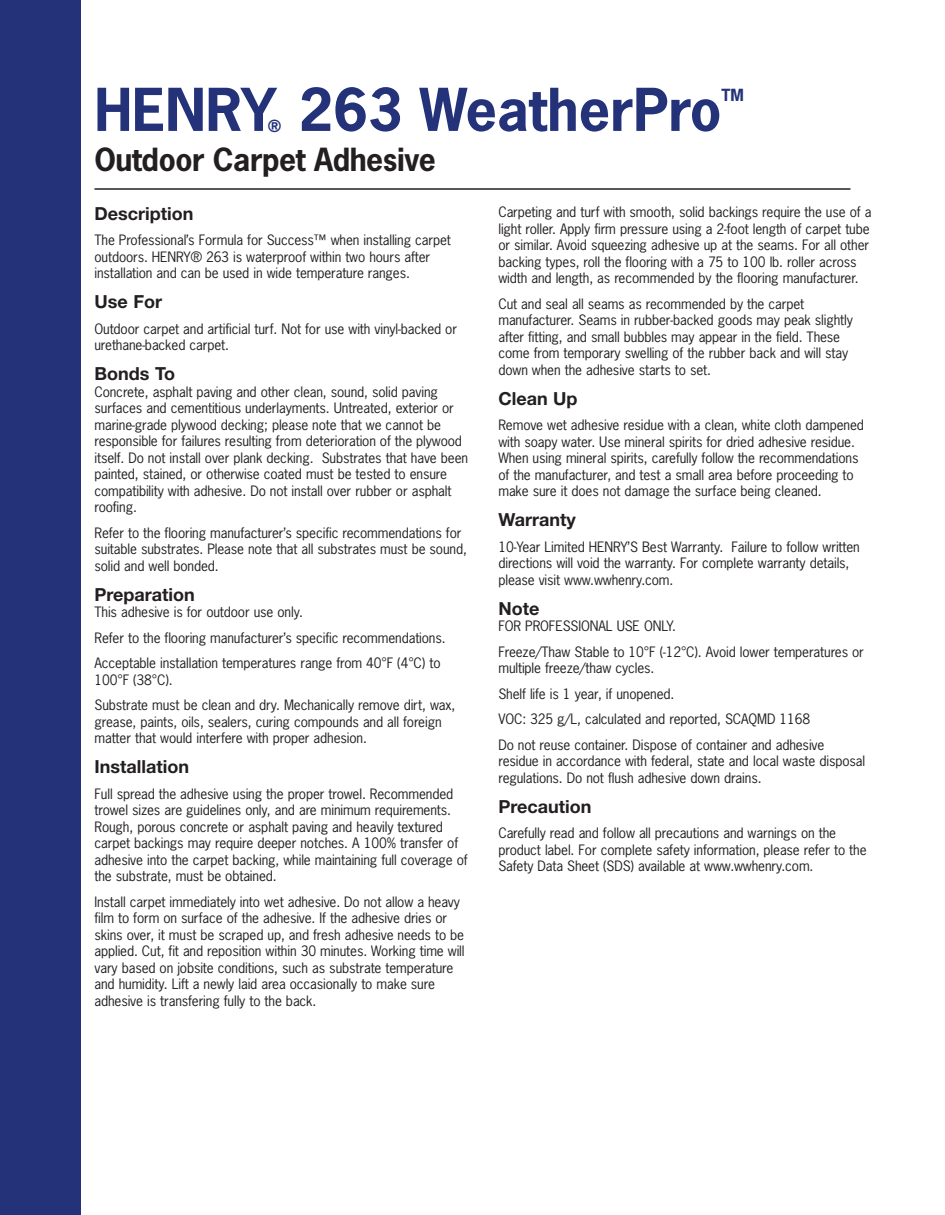
<style>
.page{position:relative;width:945px;height:1215px;background:#fff}
.page>*{position:absolute;margin:0;border:0;box-sizing:border-box;transform-origin:0 0}
.t1{font:700 55.5px "News Gothic Std";color:#243379}
.t2{font:700 30px "News Gothic Std";letter-spacing:-.015em;color:#231f20}
.t3{font:700 18px "Helvetica Neue LT Std";color:#231f20}
.t4{font:700 15.75px "News Gothic Std";color:#243379}
.t5{font:13.5px/16.5px "News Gothic Std";letter-spacing:-.01em;color:#231f20}
</style>
<div class="page">
<div style="left:0;top:0;width:81px;height:1215px;background:#243379"></div>
<hr style="left:94px;top:188px;width:756px;height:2px;background:#231f20">
<h1 class="t1" style="left:94px;top:73px;width:628px">HENRY 263 WeatherPro</h1>
<p class="t4" style="left:721px;top:85px;width:24px">TM</p>
<p class="t4" style="left:268px;top:116px;width:15px">®</p>
<h2 class="t2" style="left:94px;top:140px;width:343px">Outdoor Carpet Adhesive</h2>
<h3 class="t3" style="left:94px;top:202px;width:100px">Description</h3>
<p class="t5" style="left:94px;top:232px;width:358px">The Professional’s Formula for Success™ when installing carpet outdoors. HENRY® 263 is waterproof within two hours after installation and can be used in wide temperature ranges.</p>
<h3 class="t3" style="left:94px;top:291px;width:69px">Use For</h3>
<p class="t5" style="left:94px;top:320px;width:364px">Outdoor carpet and artificial turf. Not for use with vinyl-backed or urethane-backed carpet.</p>
<h3 class="t3" style="left:94px;top:363px;width:82px">Bonds To</h3>
<p class="t5" style="left:94px;top:383px;width:375px">Concrete, asphalt paving and other clean, sound, solid paving surfaces and cementitious underlayments. Untreated, exterior or marine-grade plywood decking; please note that we cannot be responsible for failures resulting from deterioration of the plywood itself. Do not install over plank decking. Substrates that have been painted, stained, or otherwise coated must be tested to ensure compatibility with adhesive. Do not install over rubber or asphalt roofing.</p>
<p class="t5" style="left:94px;top:524px;width:374px">Refer to the flooring manufacturer’s specific recommendations for suitable substrates. Please note that all substrates must be sound, solid and well bonded.</p>
<h3 class="t3" style="left:94px;top:583px;width:102px">Preparation</h3>
<p class="t5" style="left:94px;top:599px;width:353px;line-height:25.5px">This adhesive is for outdoor use only.<br>Refer to the flooring manufacturer’s specific recommendations.<br>Acceptable installation temperatures range from 40°F (4°C) to</p>
<p class="t5" style="left:94px;top:667px;width:362px;line-height:25.5px">100°F (38°C).<br>Substrate must be clean and dry. Mechanically remove dirt, wax,</p>
<p class="t5" style="left:94px;top:713px;width:349px">grease, paints, oils, sealers, curing compounds and all foreign matter that would interfere with proper adhesion.</p>
<h3 class="t3" style="left:94px;top:756px;width:96px">Installation</h3>
<p class="t5" style="left:94px;top:785px;width:375px">Full spread the adhesive using the proper trowel. Recommended trowel sizes are guidelines only, and are minimum requirements.<br>Rough, porous concrete or asphalt paving and heavily textured carpet backings may require deeper notches. A 100% transfer of adhesive into the carpet backing, while maintaining full coverage of the substrate, must be obtained.</p>
<p class="t5" style="left:94px;top:893px;width:372px">Install carpet immediately into wet adhesive. Do not allow a heavy film to form on surface of the adhesive. If the adhesive dries or skins over, it must be scraped up, and fresh adhesive needs to be applied. Cut, fit and reposition within 30 minutes. Working time will vary based on jobsite conditions, such as substrate temperature and humidity. Lift a newly laid area occasionally to make sure adhesive is transfering fully to the back.</p>
<p class="t5" style="left:498px;top:204px;width:375px">Carpeting and turf with smooth, solid backings require the use of a light roller. Apply firm pressure using a 2-foot length of carpet tube or similar. Avoid squeezing adhesive up at the seams. For all other backing types, roll the flooring with a 75 to 100 lb. roller across width and length, as recommended by the flooring manufacturer.</p>
<p class="t5" style="left:498px;top:295px;width:356px">Cut and seal all seams as recommended by the carpet manufacturer. Seams in rubber-backed goods may peak slightly after fitting, and small bubbles may appear in the field. These come from temporary swelling of the rubber back and will stay down when the adhesive starts to set.</p>
<h3 class="t3" style="left:498px;top:387px;width:81px">Clean Up</h3>
<p class="t5" style="left:498px;top:417px;width:367px">Remove wet adhesive residue with a clean, white cloth dampened with soapy water. Use mineral spirits for dried adhesive residue.<br>When using mineral spirits, carefully follow the recommendations of the manufacturer, and test a small area before proceeding to make sure it does not damage the surface being cleaned.</p>
<h3 class="t3" style="left:498px;top:509px;width:79px">Warranty</h3>
<p class="t5" style="left:498px;top:538px;width:363px">10-Year Limited HENRY’S Best Warranty. Failure to follow written directions will void the warranty. For complete warranty details, please visit www.wwhenry.com.</p>
<h3 class="t3" style="left:498px;top:597px;width:43px">Note</h3>
<p class="t5" style="left:498px;top:613px;width:367px;line-height:25.5px">FOR PROFESSIONAL USE ONLY.<br>Freeze/Thaw Stable to 10°F (-12°C). Avoid lower temperatures or</p>
<p class="t5" style="left:498px;top:655px;width:327px;line-height:25.5px">multiple freeze/thaw cycles.<br>Shelf life is 1 year, if unopened.<br>VOC: 325 g/L, calculated and reported, SCAQMD 1168<br>Do not reuse container. Dispose of container and adhesive</p>
<p class="t5" style="left:498px;top:753px;width:368px">residue in accordance with federal, state and local waste disposal regulations. Do not flush adhesive down drains.</p>
<h3 class="t3" style="left:498px;top:795px;width:95px">Precaution</h3>
<p class="t5" style="left:498px;top:825px;width:370px">Carefully read and follow all precautions and warnings on the product label. For complete safety information, please refer to the<br>Safety Data Sheet (SDS) available at www.wwhenry.com.</p>
</div>
